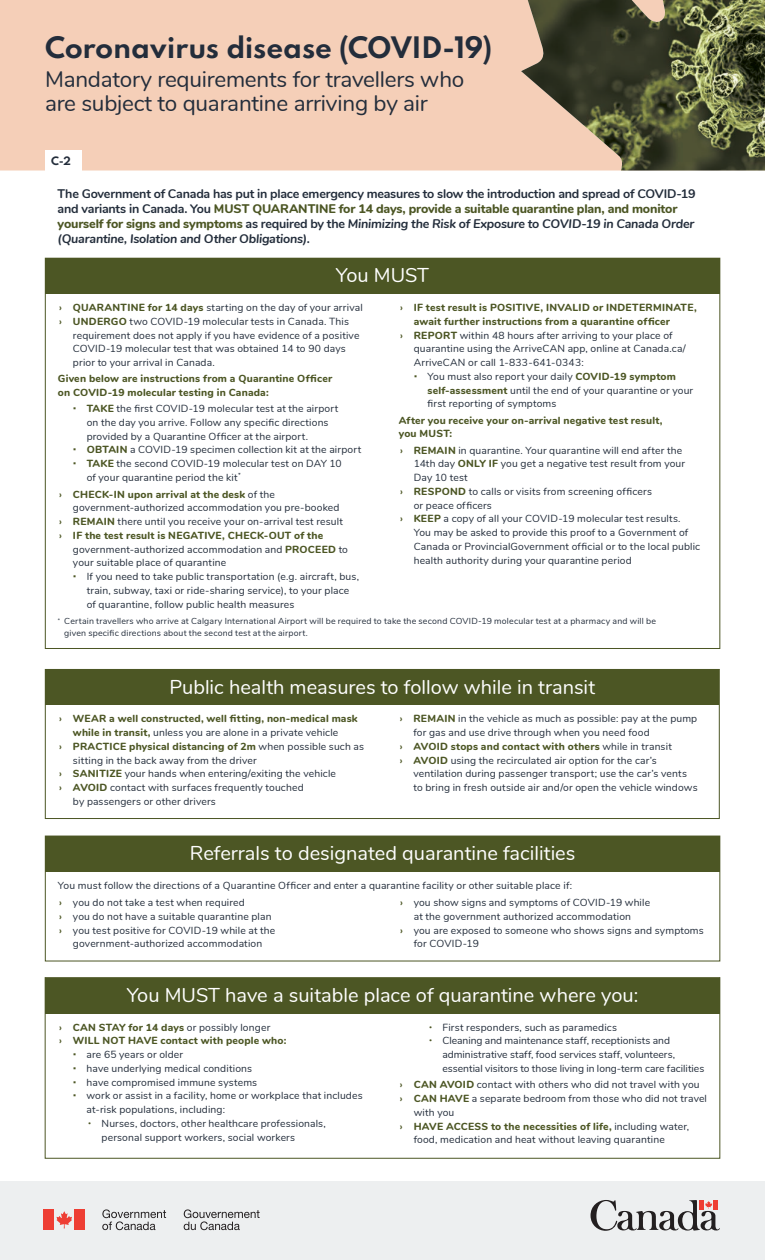
<style>
.page{position:relative;width:765px;height:1260px;background:#fff}
.page>*{position:absolute;margin:0;border:0;box-sizing:border-box;transform-origin:0 0}
.t1{font:100 26.25px "Spartan";letter-spacing:-.015em;color:#232d3b}
.t2{font:22.5px/23.8px "Nunito";letter-spacing:-.01em;color:#232d3b}
.t3{font:20px "Nunito";color:#fff}
.Body_Intro{font:700 12.5px/15px "Nunito";letter-spacing:-.02em;color:#232d3b}
.BODY{font:10.25px/13.8px "Nunito";letter-spacing:.015em;color:#232d3b}
.BODY-2{font:800 10.25px/13.8px "Nunito";letter-spacing:.02em;color:#4c5624}
.BODY-3{font:100 10.25px "Spartan";color:#232d3b}
.BODY-4{font:8.75px/11.2px "Nunito";letter-spacing:.02em;color:#232d3b}
.s1{font-weight:800;color:#4c5624}
.s2{font-style:italic}
.s3{font-weight:700;color:#4c5624}
.s4{font-weight:700}
.s5{font-weight:400;color:#232d3b}
</style>
<div class="page">
<div style="left:0;top:1181px;width:765px;height:79px;background:#edeff0"></div>
<svg style="left:56px;top:1211px;width:16px;height:17px"></svg>
<div style="left:44px;top:1210px;width:10px;height:20px;background:#ee3e34"></div>
<div style="left:74px;top:1210px;width:11px;height:20px;background:#ee3e34"></div>
<svg style="left:102px;top:1209px;width:64px;height:21px"></svg>
<svg style="left:184px;top:1209px;width:76px;height:21px"></svg>
<svg style="left:590px;top:1200px;width:130px;height:31px"></svg>
<div style="left:0;top:0;width:521px;height:171px;background:#f5cfb8"></div>
<div style="left:45px;top:258px;width:675px;height:36px;background:#4c5624"></div>
<div style="left:45px;top:150px;width:37px;height:21px;background:#fff"></div>
<img style="left:521px;top:0;width:244px;height:171px">
<div style="left:45px;top:670px;width:674px;height:35px;background:#4c5624"></div>
<div style="left:45px;top:669px;width:674px;height:150px;border:1px solid #4c5624"></div>
<div style="left:45px;top:836px;width:675px;height:36px;background:#4c5624"></div>
<div style="left:45px;top:836px;width:675px;height:125px;border:1px solid #4c5624"></div>
<div style="left:45px;top:978px;width:675px;height:35px;background:#4c5624"></div>
<div style="left:45px;top:978px;width:675px;height:180px;border:1px solid #4c5624"></div>
<h1 class="t1" style="left:45px;top:27px;width:449px">Coronavirus disease (COVID-19)</h1>
<h3 class="t2" style="left:45px;top:66px;width:421px">Mandatory requirements for travellers who are subject to quarantine arriving by air</h3>
<p class="BODY-3" style="left:51px;top:153px;width:21px">C-2</p>
<p class="Body_Intro" style="left:58px;top:186px;width:640px">The Government of Canada has put in place emergency measures to slow the introduction and spread of COVID-19 and variants in Canada. You <span class="s1">MUST QUARANTINE for 14 days, provide a suitable quarantine plan, and monitor yourself for signs and symptoms</span> as required by the <span class="s2">Minimizing the Risk of Exposure to COVID-19 in Canada Order (Quarantine, Isolation and Other Obligations)</span>.</p>
<h2 class="t3" style="left:336px;top:261px;width:95px">You MUST</h2>
<p class="BODY" style="left:59px;top:300px;width:305px"><span class="s3">›</span> <span class="s1">QUARANTINE for 14 days</span> starting on the day of your arrival</p>
<p class="BODY" style="left:73px;top:314px;width:288px;text-indent:-14px"><span class="s3">›</span> <span class="s1">UNDERGO</span> two COVID-19 molecular tests in Canada. This requirement does not apply if you have evidence of a positive COVID-19 molecular test that was obtained 14 to 90 days prior to your arrival in Canada.</p>
<p class="BODY-2" style="left:58px;top:372px;width:276px">Given below are instructions from a Quarantine Officer on COVID-19 molecular testing in Canada:</p>
<p class="BODY" style="left:87px;top:401px;width:253px"><span class="s1">TAKE</span> the first COVID-19 molecular test at the airport on the day you arrive. Follow any specific directions provided by a Quarantine Officer at the airport.</p>
<p class="BODY" style="left:87px;top:442px;width:276px"><span class="s1">OBTAIN</span> a COVID-19 specimen collection kit at the airport</p>
<p class="BODY" style="left:87px;top:456px;width:257px"><span class="s1">TAKE</span> the second COVID-19 molecular test on DAY 10 of your quarantine period the kit<sup>*</sup></p>
<p class="BODY" style="left:73px;top:487px;width:268px;text-indent:-14px"><span class="s3">›</span> <span class="s1">CHECK-IN upon arrival at the desk</span> of the government-authorized accommodation you pre-booked</p>
<p class="BODY" style="left:59px;top:514px;width:285px"><span class="s3">›</span> <span class="s1">REMAIN</span> there until you receive your on-arrival test result</p>
<p class="BODY" style="left:73px;top:528px;width:277px;text-indent:-14px"><span class="s3">›</span> <span class="s1">IF the test result is NEGATIVE, CHECK-OUT of the </span>government-authorized accommodation and <span class="s1">PROCEED</span> to your suitable place of quarantine</p>
<p class="BODY" style="left:87px;top:569px;width:274px">If you need to take public transportation (e.g. aircraft, bus, train, subway, taxi or ride-sharing service), to your place of quarantine, follow public health measures</p>
<p class="BODY-2" style="left:414px;top:300px;width:284px;text-indent:-14px"><span class="s4">›</span> IF test result is POSITIVE, INVALID or INDETERMINATE, await further instructions from a quarantine officer</p>
<p class="BODY" style="left:414px;top:328px;width:274px;text-indent:-14px"><span class="s3">›</span> <span class="s1">REPORT</span> within 48 hours after arriving to your place of quarantine using the ArriveCAN app, online at Canada.ca/<br>ArriveCAN or call 1-833-641-0343:</p>
<p class="BODY" style="left:428px;top:369px;width:267px">You must also report your daily <span class="s1">COVID-19 symptom self-assessment</span> until the end of your quarantine or your first reporting of symptoms</p>
<p class="BODY-2" style="left:399px;top:413px;width:265px">After you receive your on-arrival negative test result, you MUST:</p>
<p class="BODY" style="left:414px;top:443px;width:273px;text-indent:-14px"><span class="s3">›</span> <span class="s1">REMAIN</span> in quarantine. Your quarantine will end after the<br>14th day <span class="s1">ONLY IF</span> you get a negative test result from your<br>Day 10 test</p>
<p class="BODY" style="left:414px;top:484px;width:240px;text-indent:-14px"><span class="s3">›</span> <span class="s1">RESPOND</span> to calls or visits from screening officers or peace officers</p>
<p class="BODY" style="left:414px;top:511px;width:288px;text-indent:-14px"><span class="s3">›</span> <span class="s1">KEEP</span> a copy of all your COVID-19 molecular test results.<br>You may be asked to provide this proof to a Government of Canada or ProvincialGovernment official or to the local public health authority during your quarantine period</p>
<p class="BODY-4" style="left:64px;top:615px;width:593px;text-indent:-6px"><sup>*</sup> Certain travellers who arrive at Calgary International Airport will be required to take the second COVID-19 molecular test at a pharmacy and will be given specific directions about the second test at the airport.</p>
<h2 class="t3" style="left:169px;top:672px;width:427px">Public health measures to follow while in transit</h2>
<p class="BODY-2" style="left:59px;top:711px;width:300px;text-align:center"><span class="s4">›</span> WEAR a well constructed, well fitting, non-medical mask while in transit, <span class="s5">unless you are alone in a private vehicle</span></p>
<p class="BODY" style="left:73px;top:739px;width:293px;text-indent:-14px"><span class="s3">›</span> <span class="s1">PRACTICE physical distancing of 2m</span> when possible such as sitting in the back away from the driver</p>
<p class="BODY" style="left:59px;top:766px;width:278px"><span class="s3">›</span> <span class="s1">SANITIZE</span> your hands when entering/exiting the vehicle</p>
<p class="BODY" style="left:73px;top:780px;width:232px;text-indent:-14px"><span class="s3">›</span> <span class="s1">AVOID</span> contact with surfaces frequently touched by passengers or other drivers</p>
<p class="BODY" style="left:413px;top:711px;width:285px;text-indent:-14px"><span class="s3">›</span> <span class="s1">REMAIN</span> in the vehicle as much as possible: pay at the pump for gas and use drive through when you need food</p>
<p class="BODY-2" style="left:400px;top:739px;width:274px"><span class="s4">›</span> AVOID stops and contact with others <span class="s5">while in transit</span></p>
<p class="BODY" style="left:413px;top:753px;width:286px;text-indent:-14px"><span class="s3">›</span> <span class="s1">AVOID</span> using the recirculated air option for the car’s ventilation during passenger transport; use the car’s vents to bring in fresh outside air and/or open the vehicle windows</p>
<h2 class="t3" style="left:190px;top:839px;width:387px">Referrals to designated quarantine facilities</h2>
<p class="BODY" style="left:58px;top:878px;width:516px">You must follow the directions of a Quarantine Officer and enter a quarantine facility or other suitable place if:</p>
<p class="BODY" style="left:59px;top:895px;width:187px"><span class="s3">›</span> you do not take a test when required</p>
<p class="BODY" style="left:59px;top:909px;width:214px"><span class="s3">›</span> you do not have a suitable quarantine plan</p>
<p class="BODY" style="left:59px;top:923px;width:218px;text-align:center"><span class="s3">›</span> you test positive for COVID-19 while at the government-authorized accommodation</p>
<p class="BODY" style="left:400px;top:895px;width:252px;text-align:center"><span class="s3">›</span> you show signs and symptoms of COVID-19 while at the government authorized accommodation</p>
<p class="BODY" style="left:414px;top:923px;width:292px;text-indent:-14px"><span class="s3">›</span> you are exposed to someone who shows signs and symptoms for COVID-19</p>
<h2 class="t3" style="left:127px;top:980px;width:513px">You MUST have a suitable place of quarantine where you:</h2>
<p class="BODY-2" style="left:59px;top:1020px;width:213px"><span class="s4">›</span> CAN STAY for 14 days <span class="s5">or possibly longer</span></p>
<p class="BODY-2" style="left:59px;top:1033px;width:229px"><span class="s4">›</span> WILL NOT HAVE contact with people who:</p>
<p class="BODY" style="left:87px;top:1047px;width:98px">are 65 years or older</p>
<p class="BODY" style="left:87px;top:1061px;width:167px">have underlying medical conditions</p>
<p class="BODY" style="left:87px;top:1075px;width:172px">have compromised immune systems</p>
<p class="BODY" style="left:87px;top:1088px;width:278px">work or assist in a facility, home or workplace that includes at-risk populations, including:</p>
<p class="BODY" style="left:102px;top:1116px;width:226px">Nurses, doctors, other healthcare professionals, personal support workers, social workers</p>
<p class="BODY" style="left:442px;top:1020px;width:176px">First responders, such as paramedics</p>
<p class="BODY" style="left:442px;top:1033px;width:263px">Cleaning and maintenance staff, receptionists and administrative staff, food services staff, volunteers, essential visitors to those living in long-term care facilities</p>
<p class="BODY" style="left:400px;top:1077px;width:301px"><span class="s3">›</span> <span class="s1">CAN AVOID</span> contact with others who did not travel with you</p>
<p class="BODY" style="left:414px;top:1091px;width:295px;text-indent:-14px"><span class="s3">›</span> <span class="s1">CAN HAVE</span> a separate bedroom from those who did not travel with you</p>
<p class="BODY" style="left:414px;top:1119px;width:277px;text-indent:-14px"><span class="s3">›</span> <span class="s1">HAVE ACCESS to the necessities of life,</span> including water, food, medication and heat without leaving quarantine</p>
</div>
